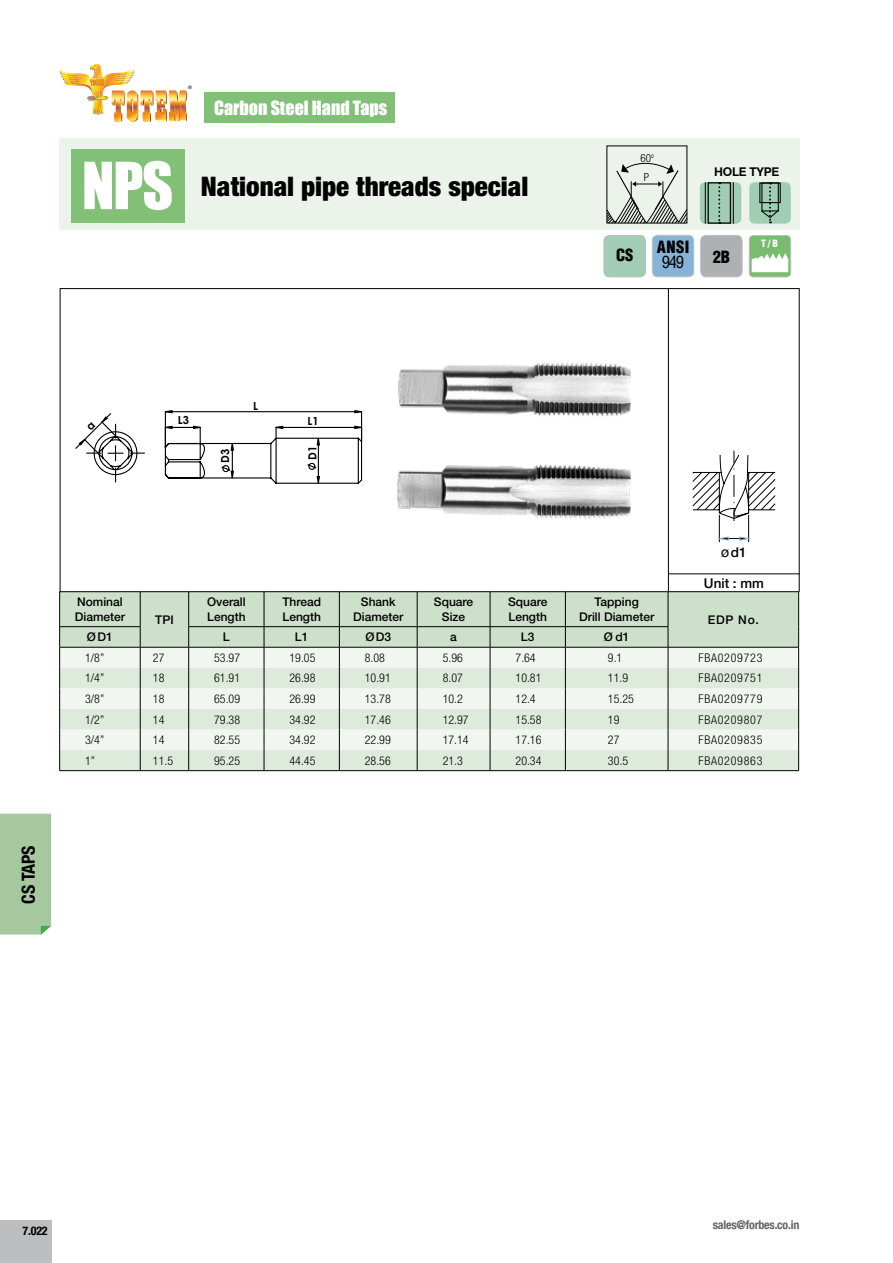
<style>
.page{position:relative;width:893px;height:1263px;background:#fff}
.page>*{position:absolute;margin:0;border:0;box-sizing:border-box;transform-origin:0 0}
.t1{font:60px "Impact";color:#fff}
.t2{font:900 condensed 27px "Helvetica Neue";color:#000}
.t3{font:18px "Impact";color:#fff}
.t4{font:700 condensed 18px "Helvetica Neue LT Com";letter-spacing:-.02em;color:#000}
.t5{font:900 condensed 16.5px "Helvetica";letter-spacing:.03em;color:#000}
.t6{font:condensed 16.5px "Helvetica";color:#000}
.t7{font:900 condensed 16.35px "Helvetica";color:#000}
.t8{font:500 13.5px "Helvetica Neue LT Std";color:#000}
.t9{font:300 condensed 12px "Helvetica Neue LT Std";color:#000}
.t10{font:500 12px/14.4px "Helvetica Neue LT Std";color:#000}
.t11{font:300 condensed 12px "Helvetica Neue LT Std";letter-spacing:.06em;color:#000}
.t12{font:700 condensed 12px "Helvetica Neue LT Com";letter-spacing:-.02em;color:#636466}
.t13{font:700 12px "Swiss 721 BT";letter-spacing:-.02em;color:#000}
.t14{font:700 condensed 12px "Helvetica Neue LT Com";color:#000}
.t15{font:300 condensed 11.25px/19.4px "Helvetica Neue LT Std";color:#000;text-align:center}
.t16{font:700 11.1px "Century Gothic";color:#010101}
.t17{font:900 condensed 9.9px "Helvetica";color:#fff}
.t18{font:4.8px "Helvetica Neue LT Com";color:#000}
.s1{font-size:10.5px}
</style>
<div class="page">
<div style="left:204px;top:92px;width:190px;height:31px;background:#82c078"></div>
<div style="left:0;top:1220px;width:52px;height:43px;background:#bcbec0"></div>
<div style="left:0;top:814px;width:51px;height:121px;background:#a5c89f"></div>
<img style="left:68px;top:73px;width:19px;height:14px">
<img style="left:59px;top:70px;width:22px;height:15px">
<img style="left:87px;top:65px;width:100px;height:57px">
<div style="left:59px;top:138px;width:740px;height:91px;background:#ecf3eb"></div>
<hr style="left:60px;top:288px;width:739px;height:1px;background:#000">
<div style="left:72px;top:149px;width:113px;height:73px;background:#82c078"></div>
<hr style="left:668px;top:288px;width:1px;height:304px;background:#000">
<div style="left:700px;top:182px;width:41px;height:42px;background:#a0cdb3;border-radius:5px"></div>
<div style="left:707px;top:182px;width:24px;height:42px;border:1px solid #000"></div>
<svg style="left:718px;top:182px;width:2px;height:42px"></svg>
<hr style="left:733px;top:182px;width:1px;height:42px;background:#000">
<hr style="left:705px;top:182px;width:1px;height:42px;background:#000">
<div style="left:749px;top:182px;width:42px;height:42px;background:#a0cdb3;border-radius:5px"></div>
<div style="left:759px;top:182px;width:22px;height:21px;border:1px solid #000"></div>
<svg style="left:760px;top:183px;width:20px;height:40px"></svg>
<div style="left:749px;top:235px;width:42px;height:42px;background:#79bc6f;border-radius:4px"></div>
<div style="left:749px;top:235px;width:42px;height:42px;border:1px solid #bcbec0;border-radius:4px"></div>
<svg style="left:752px;top:253px;width:36px;height:19px"></svg>
<div style="left:604px;top:235px;width:41px;height:42px;background:#a0cdb3;border-radius:5px"></div>
<div style="left:604px;top:235px;width:41px;height:42px;border:1px solid #bcbec0;border-radius:5px"></div>
<div style="left:652px;top:235px;width:42px;height:42px;background:#86b4d6;border-radius:5px"></div>
<div style="left:652px;top:235px;width:42px;height:42px;border:1px solid #bcbec0;border-radius:5px"></div>
<hr style="left:59px;top:770px;width:81px;height:1px;background:#000">
<hr style="left:140px;top:770px;width:49px;height:1px;background:#000">
<hr style="left:189px;top:770px;width:75px;height:1px;background:#000">
<hr style="left:264px;top:770px;width:75px;height:1px;background:#000">
<hr style="left:339px;top:770px;width:78px;height:1px;background:#000">
<hr style="left:417px;top:770px;width:73px;height:1px;background:#000">
<hr style="left:490px;top:770px;width:75px;height:1px;background:#000">
<hr style="left:565px;top:770px;width:103px;height:1px;background:#000">
<hr style="left:668px;top:770px;width:131px;height:1px;background:#000">
<hr style="left:59px;top:591px;width:81px;height:1px;background:#000">
<hr style="left:140px;top:591px;width:49px;height:1px;background:#000">
<hr style="left:668px;top:591px;width:131px;height:1px;background:#000">
<hr style="left:189px;top:591px;width:75px;height:1px;background:#000">
<hr style="left:264px;top:591px;width:75px;height:1px;background:#000">
<hr style="left:339px;top:591px;width:78px;height:1px;background:#000">
<hr style="left:417px;top:591px;width:73px;height:1px;background:#000">
<hr style="left:490px;top:591px;width:75px;height:1px;background:#000">
<hr style="left:565px;top:591px;width:103px;height:1px;background:#000">
<svg style="left:59px;top:592px;width:740px;height:178px"></svg>
<svg style="left:692px;top:450px;width:84px;height:92px"></svg>
<hr style="left:668px;top:574px;width:131px;height:1px;background:#000">
<svg style="left:606px;top:156px;width:82px;height:67px"></svg>
<div style="left:701px;top:235px;width:41px;height:42px;background:#aeb1b2;border-radius:5px"></div>
<div style="left:701px;top:235px;width:41px;height:42px;border:1px solid #bcbec0;border-radius:5px"></div>
<img style="left:397px;top:362px;width:234px;height:158px">
<hr style="left:60px;top:288px;width:1px;height:304px;background:#000">
<hr style="left:799px;top:288px;width:1px;height:304px;background:#000">
<svg style="left:75px;top:410px;width:287px;height:74px"></svg>
<p class="t18" style="left:188px;top:84px;width:5px">®</p>
<h3 class="t3" style="left:214px;top:94px;width:175px">Carbon Steel Hand Taps</h3>
<h1 class="t1" style="left:82px;top:139px;width:93px">NPS</h1>
<h2 class="t2" style="left:201px;top:170px;width:329px">National pipe threads special</h2>
<p class="t15" style="left:640px;top:148px;width:15px">60<sup>o<br></sup>P</p>
<h3 class="t7" style="left:616px;top:245px;width:19px">CS</h3>
<h3 class="t5" style="left:657px;top:237px;width:34px">ANSI</h3>
<h3 class="t6" style="left:662px;top:252px;width:24px">949</h3>
<p class="t13" style="left:714px;top:163px;width:67px">HOLE TYPE</p>
<h3 class="t5" style="left:713px;top:246px;width:18px">2B</h3>
<p class="t17" style="left:761px;top:237px;width:18px">T / B</p>
<h3 class="t4" style="left:18px;top:904px;width:58px;rotate:-90deg">CS Taps</h3>
<p class="t16" style="left:253px;top:397px;width:6px">L</p>
<p class="t16" style="left:178px;top:412px;width:13px">L3</p>
<p class="t16" style="left:307px;top:413px;width:13px">L1</p>
<p class="t16" style="left:217px;top:462px;width:16px;rotate:-90deg">D3</p>
<p class="t16" style="left:304px;top:460px;width:16px;rotate:-90deg">D1</p>
<p class="t10" style="left:75px;top:595px;width:52px">Nominal<br>Diameter</p>
<p class="t10" style="left:155px;top:612px;width:20px">TPI</p>
<p class="t10" style="left:207px;top:595px;width:40px">Overall<br>Length</p>
<p class="t10" style="left:282px;top:595px;width:40px">Thread<br>Length</p>
<p class="t10" style="left:353px;top:595px;width:52px;text-align:center">Shank<br>Diameter</p>
<p class="t10" style="left:434px;top:595px;width:41px;text-align:center">Square<br>Size</p>
<p class="t10" style="left:508px;top:595px;width:41px">Square<br>Length</p>
<p class="t10" style="left:579px;top:595px;width:77px;text-align:center">Tapping<br>Drill Diameter</p>
<p class="t8" style="left:721px;top:544px;width:27px"><span class="s1">Ø</span> d1</p>
<p class="t8" style="left:704px;top:575px;width:61px">Unit : mm</p>
<p class="t10" style="left:708px;top:612px;width:52px">EDP No.</p>
<p class="t10" style="left:87px;top:630px;width:28px">Ø D1</p>
<p class="t10" style="left:223px;top:630px;width:8px">L</p>
<p class="t10" style="left:295px;top:630px;width:15px">L1</p>
<p class="t10" style="left:365px;top:630px;width:27px">Ø D3</p>
<p class="t10" style="left:450px;top:630px;width:8px">a</p>
<p class="t10" style="left:521px;top:630px;width:15px">L3</p>
<p class="t10" style="left:604px;top:630px;width:27px">Ø d1</p>
<p class="t9" style="left:85px;top:651px;width:21px">1/8”</p>
<p class="t9" style="left:153px;top:651px;width:13px">27</p>
<p class="t9" style="left:214px;top:651px;width:27px">53.97</p>
<p class="t9" style="left:290px;top:651px;width:27px">19.05</p>
<p class="t9" style="left:365px;top:651px;width:22px">8.08</p>
<p class="t9" style="left:443px;top:651px;width:22px">5.96</p>
<p class="t9" style="left:516px;top:651px;width:22px">7.64</p>
<p class="t9" style="left:608px;top:651px;width:16px">9.1</p>
<p class="t11" style="left:698px;top:651px;width:65px">FBA0209723</p>
<p class="t9" style="left:85px;top:671px;width:21px">1/4”</p>
<p class="t9" style="left:153px;top:671px;width:13px">18</p>
<p class="t9" style="left:214px;top:671px;width:27px">61.91</p>
<p class="t9" style="left:290px;top:671px;width:27px">26.98</p>
<p class="t9" style="left:365px;top:671px;width:27px">10.91</p>
<p class="t9" style="left:443px;top:671px;width:22px">8.07</p>
<p class="t9" style="left:516px;top:671px;width:27px">10.81</p>
<p class="t9" style="left:608px;top:671px;width:22px">11.9</p>
<p class="t11" style="left:698px;top:671px;width:65px">FBA0209751</p>
<p class="t9" style="left:85px;top:692px;width:21px">3/8”</p>
<p class="t9" style="left:153px;top:692px;width:13px">18</p>
<p class="t9" style="left:214px;top:692px;width:27px">65.09</p>
<p class="t9" style="left:290px;top:692px;width:27px">26.99</p>
<p class="t9" style="left:365px;top:692px;width:27px">13.78</p>
<p class="t9" style="left:443px;top:692px;width:22px">10.2</p>
<p class="t9" style="left:516px;top:692px;width:22px">12.4</p>
<p class="t9" style="left:608px;top:692px;width:27px">15.25</p>
<p class="t11" style="left:698px;top:692px;width:65px">FBA0209779</p>
<p class="t9" style="left:85px;top:712px;width:21px">1/2”</p>
<p class="t9" style="left:153px;top:712px;width:13px">14</p>
<p class="t9" style="left:214px;top:712px;width:27px">79.38</p>
<p class="t9" style="left:290px;top:712px;width:27px">34.92</p>
<p class="t9" style="left:365px;top:712px;width:27px">17.46</p>
<p class="t9" style="left:443px;top:712px;width:27px">12.97</p>
<p class="t9" style="left:516px;top:712px;width:27px">15.58</p>
<p class="t9" style="left:608px;top:712px;width:13px">19</p>
<p class="t11" style="left:698px;top:712px;width:65px">FBA0209807</p>
<p class="t9" style="left:85px;top:733px;width:21px">3/4”</p>
<p class="t9" style="left:153px;top:733px;width:13px">14</p>
<p class="t9" style="left:214px;top:733px;width:27px">82.55</p>
<p class="t9" style="left:290px;top:733px;width:27px">34.92</p>
<p class="t9" style="left:365px;top:733px;width:27px">22.99</p>
<p class="t9" style="left:443px;top:733px;width:27px">17.14</p>
<p class="t9" style="left:516px;top:733px;width:27px">17.16</p>
<p class="t9" style="left:608px;top:733px;width:13px">27</p>
<p class="t11" style="left:698px;top:733px;width:65px">FBA0209835</p>
<p class="t9" style="left:85px;top:753px;width:11px">1”</p>
<p class="t9" style="left:153px;top:753px;width:22px">11.5</p>
<p class="t9" style="left:214px;top:753px;width:27px">95.25</p>
<p class="t9" style="left:290px;top:753px;width:27px">44.45</p>
<p class="t9" style="left:365px;top:753px;width:27px">28.56</p>
<p class="t9" style="left:443px;top:753px;width:22px">21.3</p>
<p class="t9" style="left:516px;top:753px;width:27px">20.34</p>
<p class="t9" style="left:608px;top:753px;width:22px">30.5</p>
<p class="t11" style="left:698px;top:753px;width:65px">FBA0209863</p>
<p class="t14" style="left:23px;top:1224px;width:26px">7.022</p>
<p class="t12" style="left:713px;top:1217px;width:88px">sales@forbes.co.in</p>
</div>
